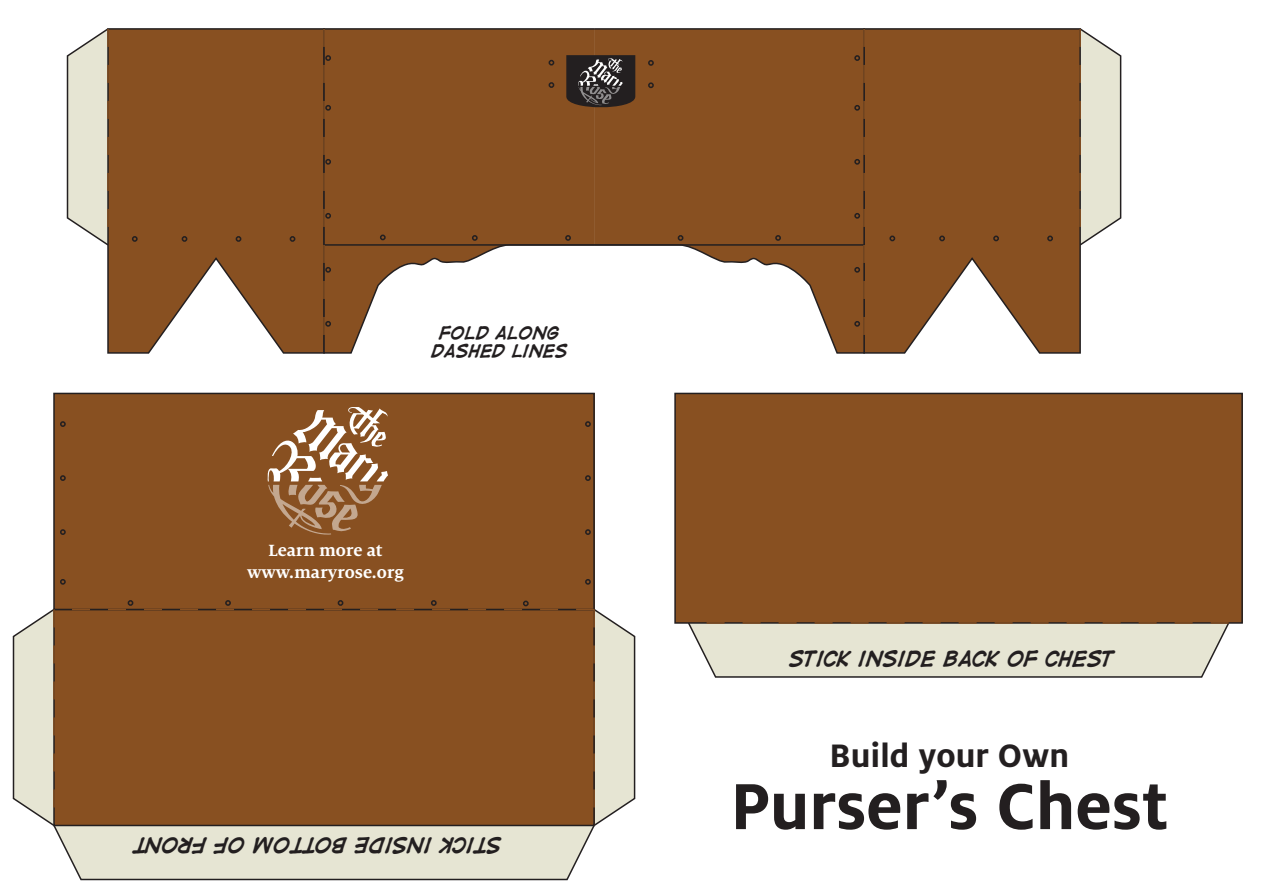
<style>
.page{position:relative;width:1263px;height:893px;background:#fff}
.page>*{position:absolute;margin:0;border:0;box-sizing:border-box;transform-origin:0 0}
.t1{font:700 72px "Milo OT";color:#231f20}
.t2{font:700 36px "Milo OT";color:#231f20}
.t3{font:700 18px "Digital Strip";color:#231f20}
.t4{font:700 18px/21.6px "Milo Serif OT";color:#fff;text-align:center}
.t5{font:700 15px/18px "Digital Strip";color:#231f20;text-align:center}
</style>
<div class="page">
<svg style="left:107px;top:28px;width:215px;height:326px;background:#915f35"></svg>
<svg style="left:322px;top:28px;width:270px;height:326px"></svg>
<svg style="left:866px;top:28px;width:215px;height:326px;background:#915f35"></svg>
<svg style="left:592px;top:28px;width:274px;height:326px"></svg>
<hr style="left:324px;top:244px;width:540px;height:2px;background:#231f20">
<svg style="left:548px;top:60px;width:6px;height:6px"></svg>
<svg style="left:548px;top:82px;width:6px;height:6px"></svg>
<svg style="left:648px;top:60px;width:6px;height:6px"></svg>
<svg style="left:648px;top:82px;width:6px;height:6px"></svg>
<svg style="left:939px;top:236px;width:6px;height:5px"></svg>
<svg style="left:993px;top:236px;width:6px;height:5px"></svg>
<svg style="left:1047px;top:236px;width:6px;height:5px"></svg>
<svg style="left:889px;top:236px;width:6px;height:5px"></svg>
<svg style="left:182px;top:236px;width:5px;height:6px"></svg>
<svg style="left:236px;top:236px;width:5px;height:6px"></svg>
<svg style="left:290px;top:236px;width:5px;height:6px"></svg>
<svg style="left:132px;top:236px;width:6px;height:6px"></svg>
<svg style="left:565px;top:235px;width:6px;height:6px"></svg>
<svg style="left:678px;top:235px;width:5px;height:6px"></svg>
<svg style="left:775px;top:235px;width:6px;height:6px"></svg>
<svg style="left:472px;top:235px;width:6px;height:6px"></svg>
<svg style="left:380px;top:235px;width:6px;height:5px"></svg>
<div style="left:675px;top:393px;width:567px;height:230px;background:#885021"></div>
<div style="left:674px;top:393px;width:569px;height:231px;border:2px solid #231f20"></div>
<svg style="left:566px;top:54px;width:70px;height:56px;background:#4a403b"></svg>
<div style="left:54px;top:393px;width:540px;height:216px;background:#885021"></div>
<div style="left:53px;top:393px;width:542px;height:217px;border:2px solid #231f20"></div>
<svg style="left:585px;top:529px;width:6px;height:6px"></svg>
<svg style="left:585px;top:475px;width:6px;height:6px"></svg>
<svg style="left:585px;top:421px;width:6px;height:6px"></svg>
<svg style="left:585px;top:579px;width:6px;height:6px"></svg>
<svg style="left:60px;top:529px;width:6px;height:6px"></svg>
<svg style="left:60px;top:475px;width:6px;height:6px"></svg>
<svg style="left:60px;top:421px;width:6px;height:6px"></svg>
<svg style="left:60px;top:579px;width:6px;height:6px"></svg>
<svg style="left:267px;top:407px;width:121px;height:128px"></svg>
<svg style="left:854px;top:29px;width:11px;height:324px;background:#7a4920"></svg>
<svg style="left:323px;top:29px;width:8px;height:324px;background:#744620"></svg>
<svg style="left:12px;top:600px;width:624px;height:281px;background:#a27b57"></svg>
<svg style="left:66px;top:28px;width:44px;height:219px;background:#dddacb"></svg>
<svg style="left:1078px;top:28px;width:44px;height:219px;background:#d4d0bf"></svg>
<svg style="left:686px;top:621px;width:545px;height:57px;background:#dbd8c7"></svg>
<p class="t5" style="left:431px;top:324px;width:138px">FOLD ALONG<br>DASHED LINES</p>
<p class="t4" style="left:247px;top:540px;width:158px">Learn more at www.maryrose.org</p>
<p class="t3" style="left:501px;top:856px;width:370px;rotate:-180deg">STICK INSIDE BOTTOM OF FRONT</p>
<p class="t3" style="left:789px;top:647px;width:327px">STICK INSIDE BACK OF CHEST</p>
<h2 class="t2" style="left:830px;top:735px;width:241px">Build your Own</h2>
<h1 class="t1" style="left:730px;top:766px;width:440px">Purser’s Chest</h1>
</div>
